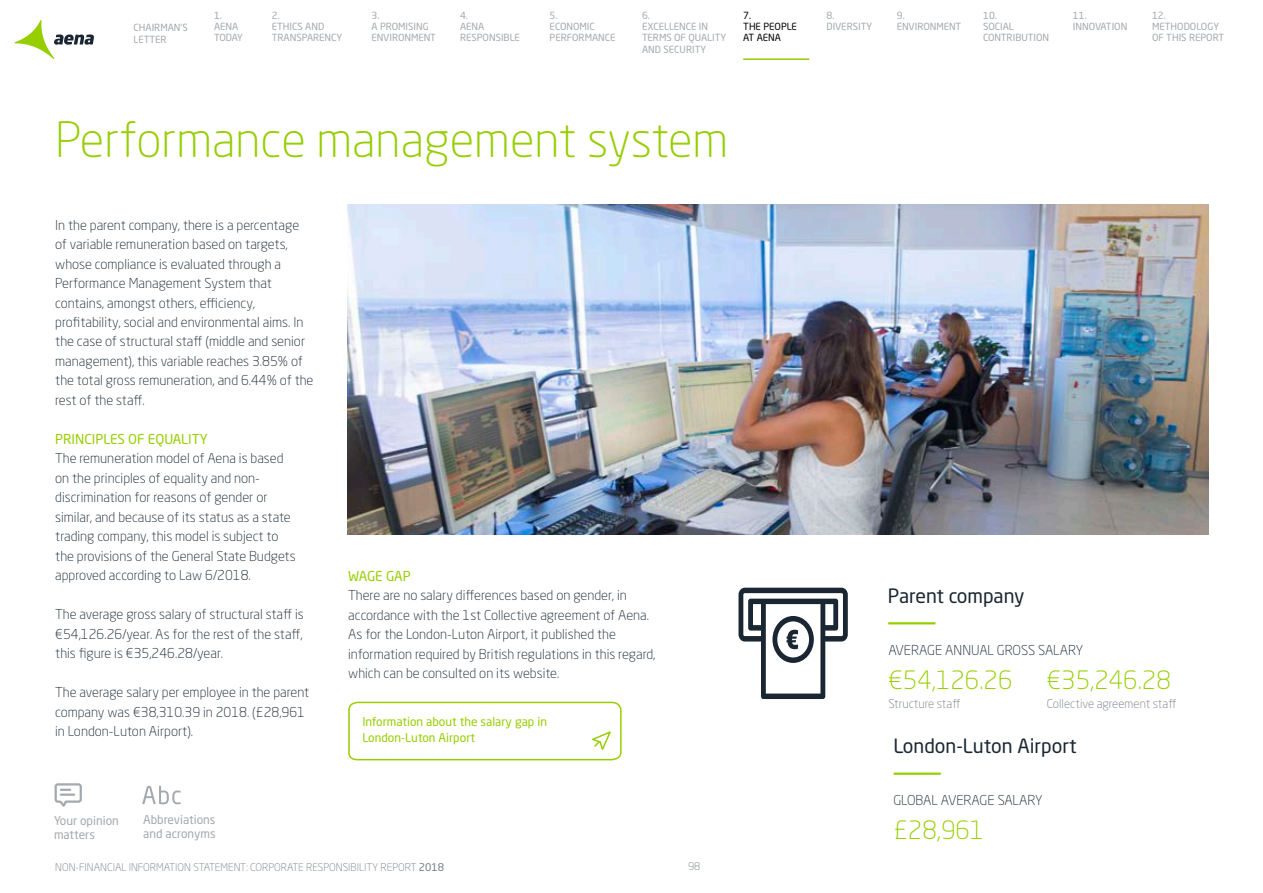
<style>
.page{position:relative;width:1263px;height:893px;background:#fff}
.page>*{position:absolute;margin:0;border:0;box-sizing:border-box;transform-origin:0 0}
.t1{font:300 48px "Neo Sans Std";color:#96ce00}
.t2{font:300 24.9px "Neo Sans Std";color:#96ce00}
.t3{font:19.5px "Neo Sans Std";color:#1a2732}
.t4{font:300 13.5px/19.5px "Neo Sans Std";color:#1a2732}
.t5{font:13.5px "Neo Sans Std";color:#96ce00}
.t6{font:12px/16.5px "Neo Sans Std";color:#96ce00}
.t7{font:12px/14.4px "Neo Sans Std";color:#a3a9ad}
.t8{font:300 12px "Neo Sans Std";color:#767d84}
.t9{font:300 10.5px "Neo Sans Std";color:#767d84}
.t10{font:9.75px/11.2px "Neo Sans Std";color:#a3a9ad}
.t11{font:9.75px/11.2px "Neo Sans Std";color:#000}
.s1{font-weight:400}
</style>
<div class="page">
<hr style="left:743px;top:58px;width:66px;height:2px;background:#96ce00">
<hr style="left:889px;top:622px;width:46px;height:2px;background:#96ce00">
<hr style="left:894px;top:772px;width:46px;height:3px;background:#96ce00">
<svg style="left:738px;top:588px;width:110px;height:111px"></svg>
<img style="left:348px;top:204px;width:861px;height:330px">
<svg style="left:348px;top:701px;width:274px;height:60px"></svg>
<svg style="left:15px;top:20px;width:79px;height:39px"></svg>
<svg style="left:142px;top:786px;width:39px;height:18px"></svg>
<svg style="left:54px;top:783px;width:28px;height:24px"></svg>
<p class="t10" style="left:134px;top:22px;width:56px">CHAIRMAN’S<br>LETTER</p>
<p class="t10" style="left:214px;top:9px;width:30px">1.<br>AENA<br>TODAY</p>
<p class="t10" style="left:272px;top:9px;width:72px">2.<br>ETHICS AND<br>TRANSPARENCY</p>
<p class="t10" style="left:371px;top:9px;width:66px">3.<br>A PROMISING<br>ENVIRONMENT</p>
<p class="t10" style="left:460px;top:9px;width:61px">4.<br>AENA<br>RESPONSIBLE</p>
<p class="t10" style="left:550px;top:9px;width:67px">5.<br>ECONOMIC<br>PERFORMANCE</p>
<p class="t10" style="left:642px;top:9px;width:86px">6.<br>EXCELLENCE IN<br>TERMS OF QUALITY<br>AND SECURITY</p>
<p class="t11" style="left:743px;top:9px;width:55px">7.<br>THE PEOPLE<br>AT AENA</p>
<p class="t10" style="left:983px;top:9px;width:68px">10.<br>SOCIAL<br>CONTRIBUTION</p>
<p class="t10" style="left:1073px;top:9px;width:56px">11.<br>INNOVATION</p>
<p class="t10" style="left:1152px;top:9px;width:74px">12.<br>METHODOLOGY<br>OF THIS REPORT</p>
<p class="t10" style="left:826px;top:9px;width:47px">8.<br>DIVERSITY</p>
<p class="t10" style="left:897px;top:9px;width:66px">9.<br>ENVIRONMENT</p>
<h1 class="t1" style="left:55px;top:111px;width:675px">Performance management system</h1>
<p class="t4" style="left:55px;top:215px;width:260px">In the parent company, there is a percentage of variable remuneration based on targets, whose compliance is evaluated through a Performance Management System that contains, amongst others, efficiency, profitability, social and environmental aims. In the case of structural staff (middle and senior management), this variable reaches 3.85% of the total gross remuneration, and 6.44% of the rest of the staff.</p>
<p class="t5" style="left:55px;top:431px;width:154px">PRINCIPLES OF EQUALITY</p>
<p class="t4" style="left:55px;top:449px;width:242px">The remuneration model of Aena is based on the principles of equality and non&shy;discrimination for reasons of gender or similar, and because of its status as a state trading company, this model is subject to the provisions of the General State Budgets approved according to Law 6/2018.</p>
<p class="t4" style="left:55px;top:605px;width:250px;text-align:justify">The average gross salary of structural staff is €54,126.26/year. As for the rest of the staff, this figure is €35,246.28/year.</p>
<p class="t4" style="left:55px;top:683px;width:256px">The average salary per employee in the parent company was €38,310.39 in 2018. (£28,961 in London-Luton Airport).</p>
<p class="t5" style="left:348px;top:567px;width:64px">WAGE GAP</p>
<p class="t4" style="left:348px;top:585px;width:309px">There are no salary differences based on gender, in accordance with the 1st Collective agreement of Aena.<br>As for the London-Luton Airport, it published the information required by British regulations in this regard, which can be consulted on its website.</p>
<p class="t6" style="left:362px;top:713px;width:186px">Information about the salary gap in<br>London-Luton Airport</p>
<p class="t7" style="left:143px;top:812px;width:74px">Abbreviations and acronyms</p>
<p class="t7" style="left:54px;top:813px;width:66px">Your opinion matters</p>
<p class="t9" style="left:55px;top:861px;width:390px">NON-FINANCIAL INFORMATION STATEMENT: CORPORATE RESPONSIBILITY REPORT <span class="s1">2018</span></p>
<p class="t9" style="left:688px;top:860px;width:14px">98</p>
<h3 class="t3" style="left:888px;top:583px;width:138px">Parent company</h3>
<p class="t4" style="left:888px;top:640px;width:196px">AVERAGE ANNUAL GROSS SALARY</p>
<h2 class="t2" style="left:888px;top:665px;width:126px">€54,126.26</h2>
<h2 class="t2" style="left:1047px;top:665px;width:126px">€35,246.28</h2>
<p class="t8" style="left:888px;top:697px;width:73px">Structure staff</p>
<p class="t8" style="left:1047px;top:697px;width:131px">Collective agreement staff</p>
<h3 class="t3" style="left:893px;top:734px;width:185px">London-Luton Airport</h3>
<p class="t4" style="left:893px;top:791px;width:151px">GLOBAL AVERAGE SALARY</p>
<h2 class="t2" style="left:893px;top:815px;width:93px">£28,961</h2>
</div>
